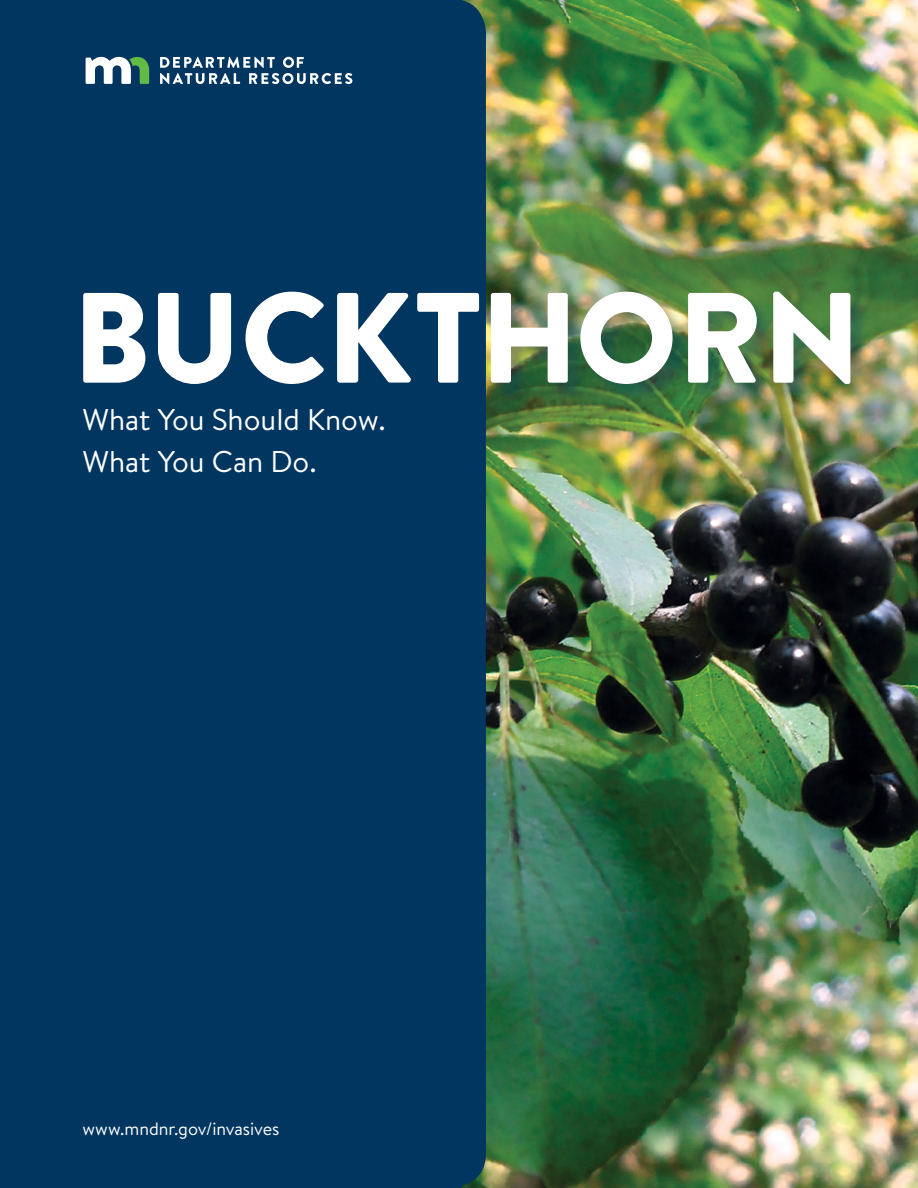
<style>
.page{position:relative;width:918px;height:1188px;background:#fff}
.page>*{position:absolute;margin:0;border:0;box-sizing:border-box;transform-origin:0 0}
.t1{font:900 128.25px "Brandon Text";color:#fff}
.t2{font:30px "Brandon Text";color:#fff}
.Body_copy{font:18px "Brandon Text";letter-spacing:-.005em;color:#fff}
</style>
<div class="page">
<img style="left:461px;top:0;width:457px;height:1188px">
<div style="left:0;top:0;width:461px;height:1188px;background:#003660"></div>
<svg style="left:85px;top:0;width:401px;height:1187px"></svg>
<svg style="left:86px;top:57px;width:63px;height:27px"></svg>
<svg style="left:160px;top:57px;width:192px;height:27px"></svg>
<div style="left:85px;top:294px;width:784px;height:109px;background:#003660;opacity:.32"></div>
<h1 class="t1" style="left:73px;top:248px;width:789px">BUCKTHORN</h1>
<h1 class="t2" style="left:82px;top:399px;width:305px">What You Should Know.</h1>
<h1 class="t2" style="left:82px;top:441px;width:236px">What You Can Do.</h1>
<p class="Body_copy" style="left:82px;top:1116px;width:199px">www.mndnr.gov/invasives</p>
</div>
